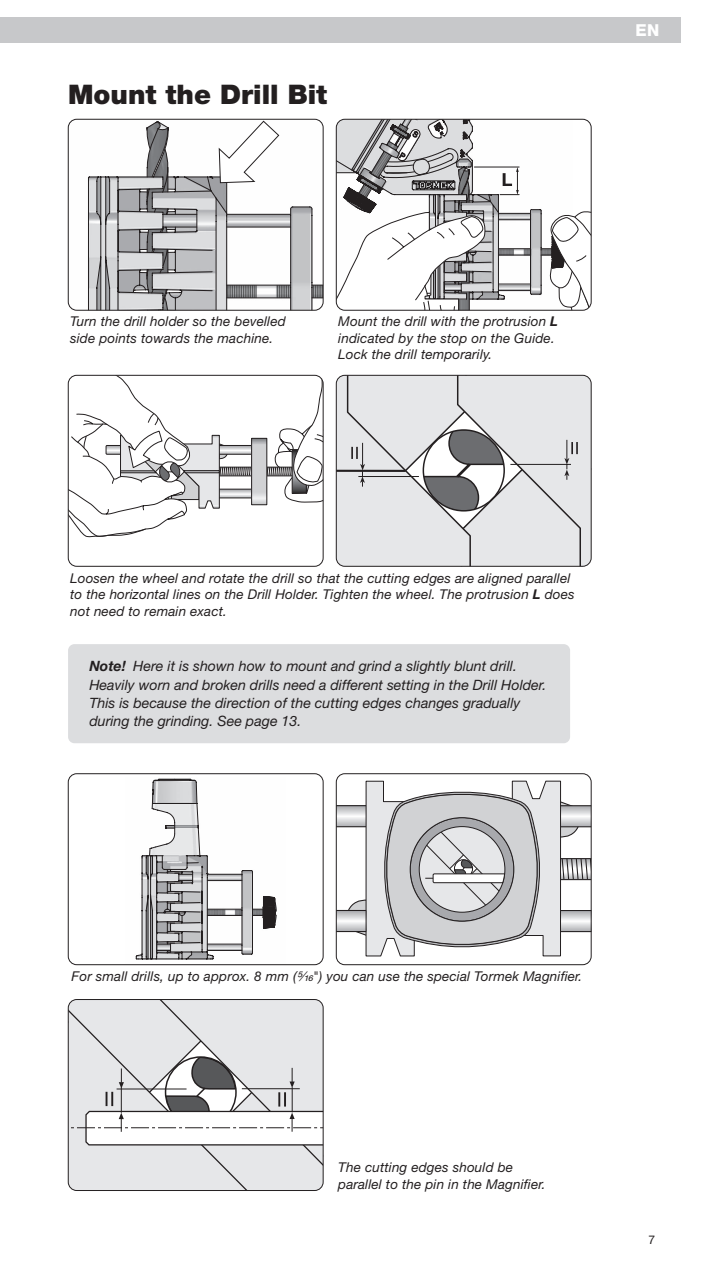
<style>
.page{position:relative;width:702px;height:1263px;background:#fff}
.page>*{position:absolute;margin:0;border:0;box-sizing:border-box;transform-origin:0 0}
.t1{font:900 27px "Helvetica Neue LT Std";color:#231f20}
.t2{font:800 16.5px "Helvetica Neue LT Std";color:#fff}
.t3{font:italic 14.25px/18.3px "Helvetica Neue LT Std";color:#231f20}
.t4{font:italic 13.5px/16.5px "Helvetica Neue LT Std";letter-spacing:.01em;color:#231f20}
.t5{font:12px "Helvetica Neue LT Std";color:#231f20}
.s1{font-weight:700}
.s2{font-family:"Helvetica LT Std Fractions"}
</style>
<div class="page">
<div style="left:0;top:17px;width:680px;height:26px;background:#c7c8ca"></div>
<svg style="left:336px;top:119px;width:255px;height:191px"></svg>
<div style="left:336px;top:119px;width:255px;height:191px;border:1px solid #231f20;border-radius:9px"></div>
<svg style="left:68px;top:375px;width:255px;height:162px"></svg>
<div style="left:68px;top:375px;width:255px;height:191px;border:1px solid #231f20;border-radius:9px"></div>
<svg style="left:338px;top:780px;width:251px;height:177px"></svg>
<div style="left:336px;top:773px;width:255px;height:192px;border:1px solid #231f20;border-radius:9px"></div>
<svg style="left:68px;top:999px;width:255px;height:191px"></svg>
<div style="left:68px;top:999px;width:255px;height:192px;border:1px solid #231f20;border-radius:9px"></div>
<svg style="left:336px;top:375px;width:255px;height:191px;background:#d8d9da"></svg>
<div style="left:336px;top:375px;width:255px;height:191px;border:1px solid #231f20;border-radius:9px"></div>
<svg style="left:88px;top:176px;width:58px;height:132px;background:#b1b1b3"></svg>
<svg style="left:146px;top:120px;width:177px;height:190px"></svg>
<div style="left:68px;top:119px;width:255px;height:191px;border:1px solid #231f20;border-radius:9px"></div>
<div style="left:68px;top:644px;width:502px;height:99px;background:#dcdddf;border-radius:6px"></div>
<img style="left:135px;top:778px;width:142px;height:182px">
<svg style="left:136px;top:779px;width:140px;height:180px"></svg>
<div style="left:68px;top:773px;width:255px;height:192px;border:1px solid #231f20;border-radius:9px"></div>
<h1 class="t1" style="left:68px;top:79px;width:261px">Mount the Drill Bit</h1>
<p class="t2" style="left:635px;top:20px;width:26px">EN</p>
<p class="t4" style="left:70px;top:313px;width:217px">Turn the drill holder so the bevelled side points towards the machine.</p>
<p class="t4" style="left:338px;top:313px;width:221px">Mount the drill with the protrusion <span class="s1">L </span>indicated by the stop on the Guide.<br>Lock the drill temporarily.</p>
<p class="t4" style="left:70px;top:569px;width:506px">Loosen the wheel and rotate the drill so that the cutting edges are aligned parallel to the horizontal lines on the Drill Holder. Tighten the wheel. The protrusion <span class="s1">L</span> does not need to remain exact.</p>
<p class="t3" style="left:89px;top:657px;width:458px"><span class="s1">Note!</span> Here it is shown how to mount and grind a slightly blunt drill.<br>Heavily worn and broken drills need a different setting in the Drill Holder.<br>This is because the direction of the cutting edges changes gradually during the grinding. See page 13.</p>
<p class="t4" style="left:72px;top:968px;width:512px">For small drills, up to approx. 8 mm (<span class="s2">5/16</span>") you can use the special Tormek Magnifier.</p>
<p class="t4" style="left:338px;top:1159px;width:209px">The cutting edges should be parallel to the pin in the Magnifier.</p>
<p class="t5" style="left:648px;top:1232px;width:8px">7</p>
</div>
